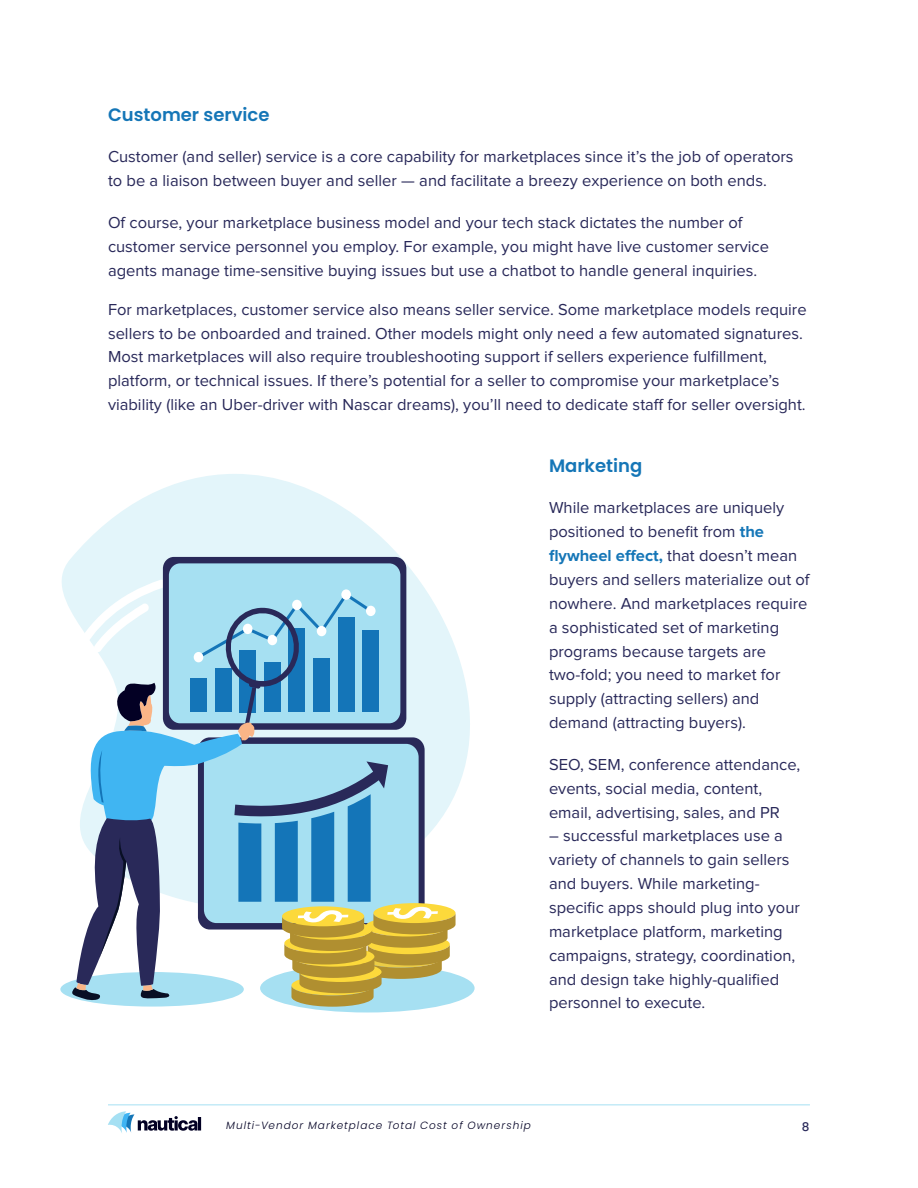
<style>
.page{position:relative;width:918px;height:1188px;background:#fff}
.page>*{position:absolute;margin:0;border:0;box-sizing:border-box;transform-origin:0 0}
.t1{font:600 18px "Poppins";color:#1576b7}
.t2{font:16.5px/23.9px "Proxima Nova";color:#282859}
.t3{font:500 12px "Poppins";color:#282859}
.t4{font:italic 300 10.5px "Poppins";letter-spacing:.095em;color:#020024}
.s1{font-weight:700;color:#1576b7}
</style>
<div class="page">
<hr style="left:108px;top:1104px;width:702px;height:1px;background:#a5e0f3">
<svg style="left:108px;top:1111px;width:93px;height:22px"></svg>
<svg style="left:62px;top:474px;width:408px;height:318px;fill:#e3f5fa"></svg>
<div style="left:163px;top:557px;width:243px;height:173px;background:#292959;border-radius:11px"></div>
<div style="left:169px;top:563px;width:231px;height:160px;background:#a6e0f2;border-radius:12px"></div>
<div style="left:260px;top:964px;width:215px;height:48px;background:#a6e0f2;border-radius:50%"></div>
<svg style="left:69px;top:579px;width:387px;height:428px"></svg>
<h2 class="t1" style="left:108px;top:104px;width:163px">Customer service</h2>
<h2 class="t2" style="left:108px;top:146px;width:687px">Customer (and seller) service is a core capability for marketplaces since it’s the job of operators to be a liaison between buyer and seller — and facilitate a breezy experience on both ends.</h2>
<p class="t2" style="left:108px;top:211px;width:663px">Of course, your marketplace business model and your tech stack dictates the number of customer service personnel you employ. For example, you might have live customer service agents manage time-sensitive buying issues but use a chatbot to handle general inquiries.</p>
<p class="t2" style="left:108px;top:298px;width:700px">For marketplaces, customer service also means seller service. Some marketplace models require sellers to be onboarded and trained. Other models might only need a few automated signatures.<br>Most marketplaces will also require troubleshooting support if sellers experience fulfillment, platform, or technical issues. If there’s potential for a seller to compromise your marketplace’s viability (like an Uber-driver with Nascar dreams), you’ll need to dedicate staff for seller oversight.</p>
<h2 class="t1" style="left:549px;top:455px;width:95px">Marketing</h2>
<h2 class="t2" style="left:549px;top:497px;width:262px">While marketplaces are uniquely positioned to benefit from <span class="s1">the flywheel effect,</span> that doesn’t mean buyers and sellers materialize out of nowhere. And marketplaces require a sophisticated set of marketing programs because targets are two-fold; you need to market for supply (attracting sellers) and demand (attracting buyers).</h2>
<p class="t2" style="left:549px;top:753px;width:253px">SEO, SEM, conference attendance, events, social media, content, email, advertising, sales, and PR</p>
<p class="t2" style="left:549px;top:825px;width:252px">– successful marketplaces use a variety of channels to gain sellers and buyers. While marketing&shy;specific apps should plug into your marketplace platform, marketing campaigns, strategy, coordination, and design take highly-qualified personnel to execute.</p>
<p class="t4" style="left:226px;top:1119px;width:306px">Multi-Vendor Marketplace Total Cost of Ownership</p>
<p class="t3" style="left:802px;top:1120px;width:9px">8</p>
</div>
